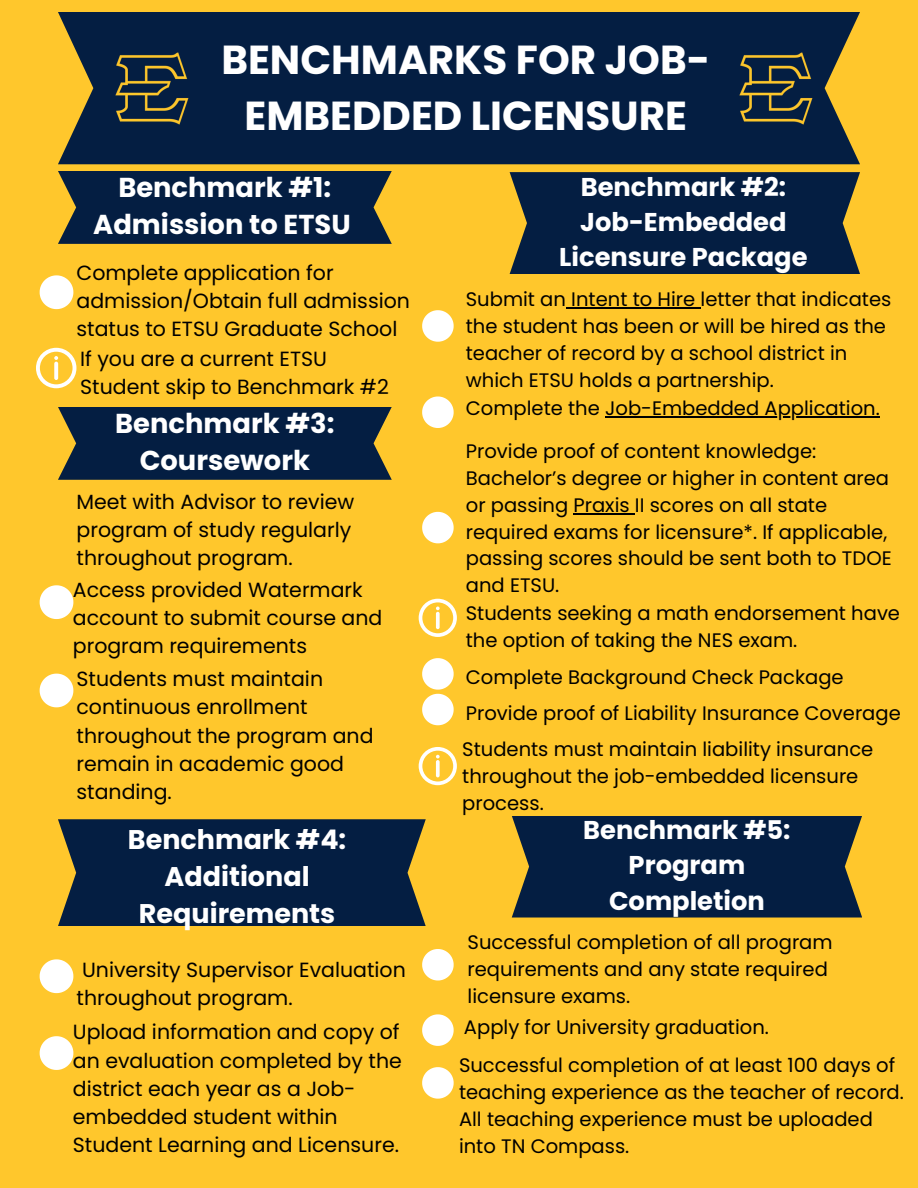
<style>
.page{position:relative;width:918px;height:1188px;background:#ffc72c}
.page>*{position:absolute;margin:0;border:0;box-sizing:border-box;transform-origin:0 0}
.t1{font:700 40.5px/56.2px "Poppins";color:#fff;text-align:center}
.t2{font:700 27.3px/37.2px "Poppins";color:#fff;text-align:center}
.t3{font:700 27px/37.2px "Poppins";color:#fff;text-align:center}
.t4{font:700 25.8px/35.4px "Poppins";color:#fff;text-align:center}
.t5{font:20.55px/28.2px "Poppins";color:#000}
.t6{font:19.5px/26.8px "Poppins";color:#000}
</style>
<div class="page">
<div style="left:58px;top:12px;width:802px;height:152px;background:#041e42"></div>
<svg style="left:58px;top:171px;width:334px;height:73px;background:#122740"></svg>
<svg style="left:58px;top:407px;width:334px;height:73px;background:#122740"></svg>
<svg style="left:40px;top:275px;width:33px;height:34px"></svg>
<svg style="left:422px;top:310px;width:32px;height:32px"></svg>
<svg style="left:422px;top:397px;width:32px;height:31px"></svg>
<svg style="left:422px;top:512px;width:32px;height:31px"></svg>
<svg style="left:40px;top:585px;width:33px;height:34px"></svg>
<svg style="left:40px;top:674px;width:33px;height:33px"></svg>
<div style="left:510px;top:172px;width:350px;height:102px;background:#041e42"></div>
<svg style="left:36px;top:348px;width:40px;height:40px"></svg>
<svg style="left:419px;top:599px;width:38px;height:38px"></svg>
<svg style="left:422px;top:658px;width:32px;height:67px"></svg>
<svg style="left:419px;top:747px;width:38px;height:38px"></svg>
<div style="left:58px;top:819px;width:368px;height:107px;background:#041e42"></div>
<svg style="left:40px;top:959px;width:33px;height:34px"></svg>
<svg style="left:40px;top:1036px;width:33px;height:34px"></svg>
<div style="left:512px;top:816px;width:350px;height:102px;background:#041e42"></div>
<svg style="left:422px;top:949px;width:32px;height:32px"></svg>
<svg style="left:422px;top:1014px;width:32px;height:32px"></svg>
<svg style="left:422px;top:1067px;width:32px;height:32px"></svg>
<img style="left:115px;top:52px;width:74px;height:72px">
<hr style="left:566px;top:307px;width:135px;height:2px;background:#000">
<hr style="left:605px;top:416px;width:275px;height:1px;background:#000">
<hr style="left:573px;top:513px;width:62px;height:1px;background:#000">
<img style="left:740px;top:52px;width:73px;height:72px">
<p class="t1" style="left:221px;top:31px;width:490px">BENCHMARKS FOR JOB-<br>EMBEDDED LICENSURE</p>
<p class="t2" style="left:93px;top:169px;width:259px">Benchmark #1:<br>Admission to ETSU</p>
<p class="t5" style="left:77px;top:258px;width:335px">Complete application for admission/Obtain full admission status to ETSU Graduate School</p>
<p class="t5" style="left:80px;top:345px;width:310px">If you are a current ETSU<br>Student skip to Benchmark #2</p>
<p class="t2" style="left:115px;top:405px;width:221px">Benchmark #3:<br>Coursework</p>
<p class="t5" style="left:77px;top:487px;width:279px">Meet with Advisor to review program of study regularly throughout program.</p>
<p class="t5" style="left:73px;top:575px;width:311px">Access provided Watermark account to submit course and program requirements</p>
<p class="t5" style="left:77px;top:665px;width:299px">Students must maintain continuous enrollment throughout the program and remain in academic good standing.</p>
<p class="t3" style="left:128px;top:821px;width:220px">Benchmark #4:<br>Additional<br>Requirements</p>
<p class="t5" style="left:77px;top:956px;width:331px">University Supervisor Evaluation throughout program.</p>
<p class="t5" style="left:73px;top:1018px;width:331px">Upload information and copy of an evaluation completed by the district each year as a Job&shy;embedded student within<br>Student Learning and Licensure.</p>
<p class="t4" style="left:559px;top:169px;width:250px">Benchmark #2:<br>Job-Embedded<br>Licensure Package</p>
<p class="t6" style="left:466px;top:286px;width:427px">Submit an Intent to Hire letter that indicates the student has been or will be hired as the teacher of record by a school district in which ETSU holds a partnership.</p>
<p class="t6" style="left:466px;top:395px;width:416px">Complete the Job-Embedded Application.</p>
<p class="t6" style="left:466px;top:438px;width:427px">Provide proof of content knowledge:<br>Bachelor’s degree or higher in content area or passing Praxis II scores on all state required exams for licensure*. If applicable, passing scores should be sent both to TDOE and ETSU.</p>
<p class="t6" style="left:466px;top:600px;width:436px">Students seeking a math endorsement have the option of taking the NES exam.</p>
<p class="t6" style="left:466px;top:664px;width:379px">Complete Background Check Package</p>
<p class="t6" style="left:466px;top:700px;width:437px">Provide proof of Liability Insurance Coverage</p>
<p class="t6" style="left:462px;top:736px;width:413px">Students must maintain liability insurance throughout the job-embedded licensure process.</p>
<p class="t4" style="left:583px;top:812px;width:209px">Benchmark #5:<br>Program<br>Completion</p>
<p class="t6" style="left:468px;top:929px;width:367px">Successful completion of all program requirements and any state required licensure exams.</p>
<p class="t6" style="left:464px;top:1014px;width:307px">Apply for University graduation.</p>
<p class="t6" style="left:459px;top:1052px;width:446px">Successful completion of at least 100 days of teaching experience as the teacher of record.<br>All teaching experience must be uploaded into TN Compass.</p>
</div>
